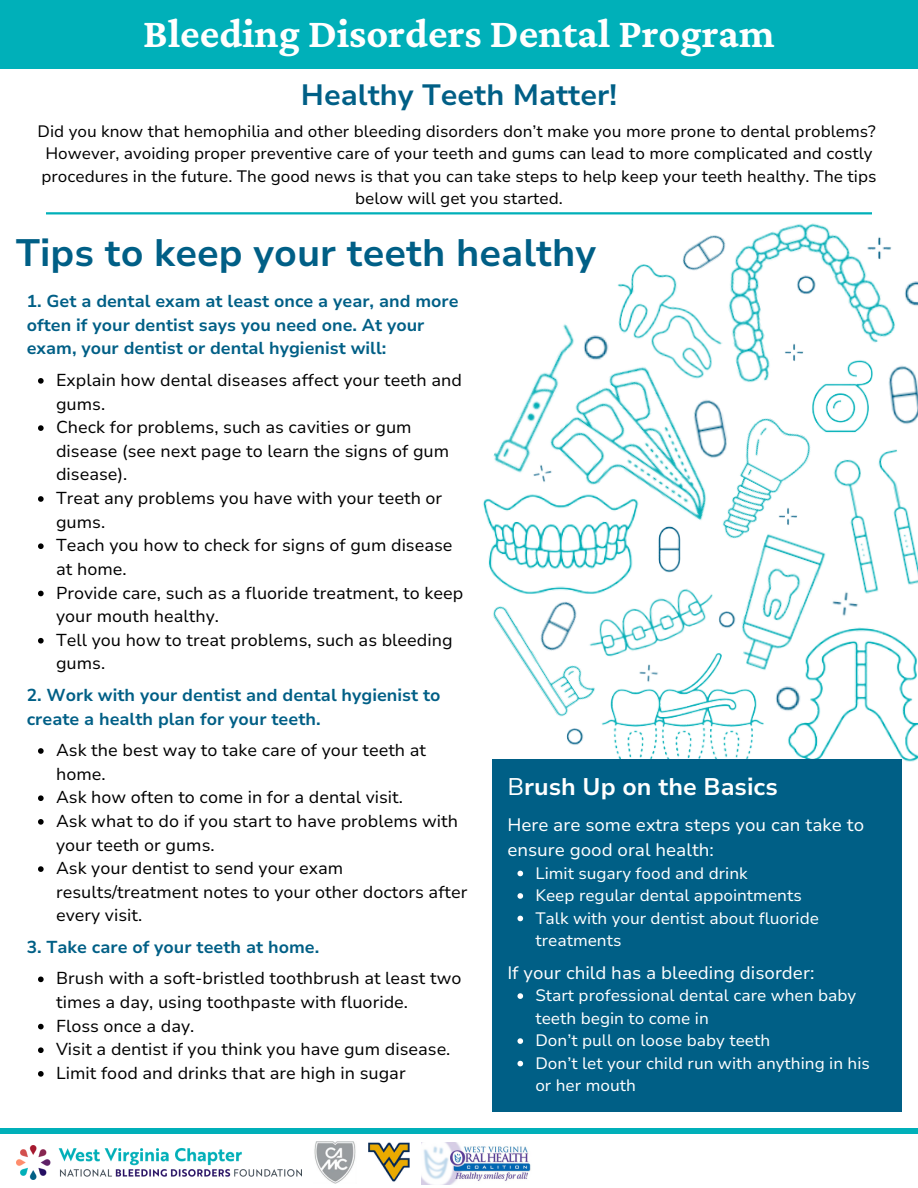
<style>
.page{position:relative;width:918px;height:1188px;background:#fff}
.page>*{position:absolute;margin:0;border:0;box-sizing:border-box;transform-origin:0 0}
.t1{font:700 42px "Crimson Pro";color:#fff}
.t2{font:700 38.1px "Nunito Sans 10 pt";color:#005f86}
.t3{font:700 29.4px "Nunito Sans 10 pt";color:#005f86}
.t4{font:700 24px "Nunito Sans 10 pt";color:#fff}
.t5{font:18px/24.8px "Nunito Sans 10 pt";color:#fff}
.t6{font:17.25px/23.7px "Nunito Sans 10 pt";color:#000}
.t7{font:700 17.25px/23.7px "Nunito Sans 10 pt";color:#005f86}
.t8{font:16.5px/22.5px "Nunito Sans 10 pt";color:#000;text-align:center}
.t9{font:16.5px/22.5px "Nunito Sans 10 pt";color:#fff}
.s1{font-weight:400}
</style>
<div class="page">
<div style="left:0;top:1px;width:918px;height:68px;background:#00b0b9"></div>
<hr style="left:46px;top:212px;width:826px;height:2px;background:#00b0b9">
<img style="left:609px;top:684px;width:144px;height:75px">
<img style="left:788px;top:630px;width:130px;height:132px">
<div style="left:493px;top:759px;width:409px;height:352px;background:#005f86"></div>
<svg style="left:38px;top:378px;width:6px;height:6px"></svg>
<svg style="left:38px;top:425px;width:6px;height:6px"></svg>
<svg style="left:38px;top:496px;width:6px;height:6px"></svg>
<svg style="left:38px;top:543px;width:6px;height:6px"></svg>
<svg style="left:38px;top:591px;width:6px;height:5px"></svg>
<svg style="left:38px;top:638px;width:6px;height:6px"></svg>
<svg style="left:38px;top:748px;width:6px;height:6px"></svg>
<svg style="left:38px;top:795px;width:6px;height:6px"></svg>
<svg style="left:38px;top:819px;width:6px;height:6px"></svg>
<svg style="left:38px;top:866px;width:6px;height:6px"></svg>
<svg style="left:38px;top:977px;width:6px;height:5px"></svg>
<svg style="left:38px;top:1024px;width:6px;height:5px"></svg>
<svg style="left:38px;top:1047px;width:6px;height:6px"></svg>
<svg style="left:38px;top:1071px;width:6px;height:6px"></svg>
<svg style="left:517px;top:871px;width:6px;height:5px"></svg>
<svg style="left:517px;top:893px;width:6px;height:6px"></svg>
<svg style="left:517px;top:916px;width:6px;height:5px"></svg>
<svg style="left:517px;top:993px;width:6px;height:6px"></svg>
<svg style="left:517px;top:1038px;width:6px;height:6px"></svg>
<svg style="left:517px;top:1061px;width:6px;height:5px"></svg>
<img style="left:673px;top:212px;width:222px;height:156px">
<img style="left:483px;top:500px;width:150px;height:83px">
<img style="left:769px;top:418px;width:42px;height:83px">
<img style="left:617px;top:242px;width:133px;height:90px">
<img style="left:533px;top:332px;width:236px;height:228px">
<img style="left:609px;top:583px;width:84px;height:74px">
<img style="left:806px;top:349px;width:73px;height:97px">
<img style="left:483px;top:576px;width:126px;height:149px">
<img style="left:820px;top:430px;width:98px;height:155px">
<img style="left:693px;top:507px;width:186px;height:229px">
<img style="left:485px;top:324px;width:131px;height:176px">
<img style="left:673px;top:383px;width:69px;height:85px">
<img style="left:667px;top:214px;width:75px;height:70px">
<img style="left:521px;top:581px;width:74px;height:83px">
<img style="left:645px;top:516px;width:44px;height:57px">
<img style="left:870px;top:351px;width:48px;height:81px">
<img style="left:785px;top:263px;width:39px;height:38px">
<img style="left:569px;top:319px;width:51px;height:50px">
<img style="left:760px;top:670px;width:52px;height:50px">
<img style="left:889px;top:275px;width:29px;height:40px">
<img style="left:555px;top:718px;width:35px;height:27px">
<img style="left:708px;top:600px;width:35px;height:34px">
<img style="left:814px;top:580px;width:59px;height:56px">
<img style="left:773px;top:337px;width:38px;height:37px">
<img style="left:520px;top:455px;width:45px;height:44px">
<img style="left:628px;top:664px;width:39px;height:32px">
<img style="left:767px;top:501px;width:38px;height:37px">
<img style="left:853px;top:228px;width:42px;height:47px">
<div style="left:0;top:1128px;width:918px;height:6px;background:#00b0b9"></div>
<img style="left:314px;top:1141px;width:42px;height:43px">
<img style="left:369px;top:1142px;width:40px;height:40px">
<img style="left:17px;top:1145px;width:284px;height:34px">
<img style="left:421px;top:1142px;width:110px;height:42px">
<p class="t1" style="left:143px;top:10px;width:633px">Bleeding Disorders Dental Program</p>
<p class="t3" style="left:301px;top:75px;width:318px">Healthy Teeth Matter!</p>
<p class="t8" style="left:38px;top:120px;width:840px">Did you know that hemophilia and other bleeding disorders don’t make you more prone to dental problems?</p>
<p class="t8" style="left:41px;top:142px;width:837px">However, avoiding proper preventive care of your teeth and gums can lead to more complicated and costly procedures in the future. The good news is that you can take steps to help keep your teeth healthy. The tips below will get you started.</p>
<p class="t2" style="left:16px;top:228px;width:582px">Tips to keep your teeth healthy</p>
<p class="t7" style="left:27px;top:290px;width:433px">1. Get a dental exam at least once a year, and more often if your dentist says you need one. At your exam, your dentist or dental hygienist will:</p>
<p class="t6" style="left:56px;top:368px;width:407px">Explain how dental diseases affect your teeth and gums.</p>
<p class="t6" style="left:56px;top:416px;width:395px">Check for problems, such as cavities or gum disease (see next page to learn the signs of gum disease).</p>
<p class="t6" style="left:56px;top:487px;width:388px">Treat any problems you have with your teeth or gums.</p>
<p class="t6" style="left:56px;top:534px;width:398px">Teach you how to check for signs of gum disease at home.</p>
<p class="t6" style="left:56px;top:581px;width:409px">Provide care, such as a fluoride treatment, to keep your mouth healthy.</p>
<p class="t6" style="left:56px;top:628px;width:398px">Tell you how to treat problems, such as bleeding gums.</p>
<p class="t7" style="left:27px;top:683px;width:415px">2. Work with your dentist and dental hygienist to create a health plan for your teeth.</p>
<p class="t6" style="left:56px;top:739px;width:372px">Ask the best way to take care of your teeth at home.</p>
<p class="t6" style="left:56px;top:786px;width:348px">Ask how often to come in for a dental visit.</p>
<p class="t6" style="left:56px;top:809px;width:404px">Ask what to do if you start to have problems with your teeth or gums.</p>
<p class="t6" style="left:56px;top:857px;width:413px">Ask your dentist to send your exam results/treatment notes to your other doctors after every visit.</p>
<p class="t7" style="left:27px;top:935px;width:294px">3. Take care of your teeth at home.</p>
<p class="t6" style="left:56px;top:967px;width:407px">Brush with a soft-bristled toothbrush at least two times a day, using toothpaste with fluoride.</p>
<p class="t6" style="left:56px;top:1014px;width:140px">Floss once a day.</p>
<p class="t6" style="left:56px;top:1038px;width:396px">Visit a dentist if you think you have gum disease.</p>
<p class="t6" style="left:56px;top:1061px;width:351px">Limit food and drinks that are high in sugar</p>
<p class="t4" style="left:507px;top:771px;width:272px"><span class="s1">B</span>rush Up on the Basics</p>
<p class="t5" style="left:507px;top:813px;width:358px">Here are some extra steps you can take to ensure good oral health:</p>
<p class="t9" style="left:535px;top:862px;width:214px">Limit sugary food and drink</p>
<p class="t9" style="left:535px;top:884px;width:268px">Keep regular dental appointments</p>
<p class="t9" style="left:535px;top:907px;width:285px">Talk with your dentist about fluoride treatments</p>
<p class="t5" style="left:507px;top:960px;width:309px">If your child has a bleeding disorder:</p>
<p class="t9" style="left:535px;top:984px;width:322px">Start professional dental care when baby teeth begin to come in</p>
<p class="t9" style="left:535px;top:1029px;width:236px">Don’t pull on loose baby teeth</p>
<p class="t9" style="left:535px;top:1052px;width:336px">Don’t let your child run with anything in his or her mouth</p>
</div>
